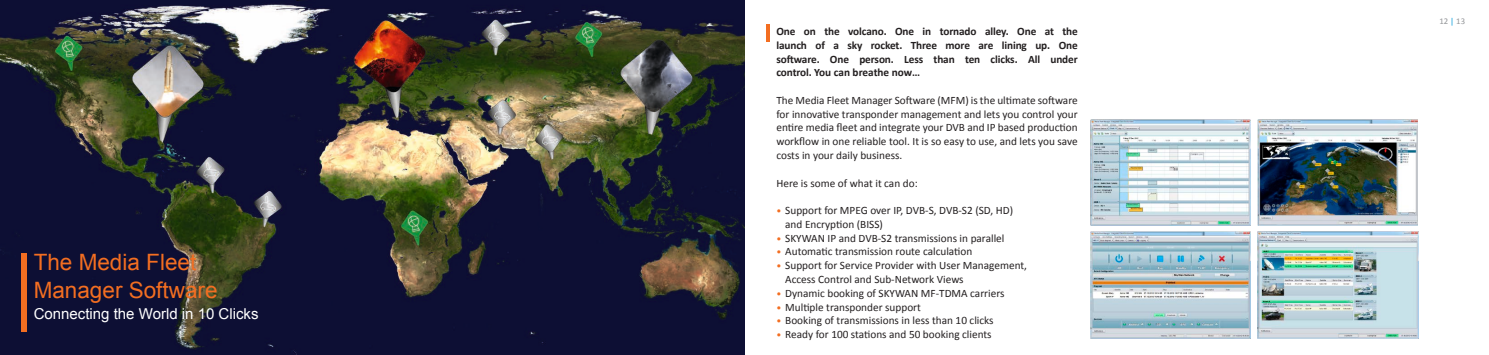
<style>
.page{position:relative;width:1489px;height:355px;background:#fff}
.page>*{position:absolute;margin:0;border:0;box-sizing:border-box;transform-origin:0 0}
.t1{font:22.5px/27.5px "Arial";color:#f36e21}
.t2{font:15px "Arial";color:#fff}
.t3{font:11.25px/13.8px "Calibri";color:#231f20}
.t4{font:700 11.25px/13.8px "Calibri";letter-spacing:-.01em;color:#231f20;text-align:justify}
.t5{font:8.75px "Calibri";color:#939598}
.s1{font-size:10px;color:#f36e21}
.s2{color:#0099da}
</style>
<div class="page">
<img style="left:0;top:0;width:744px;height:354px">
<img style="left:1090px;top:119px;width:160px;height:106px">
<img style="left:1090px;top:231px;width:160px;height:106px">
<img style="left:1257px;top:119px;width:160px;height:106px">
<img style="left:1257px;top:231px;width:160px;height:107px">
<div style="left:21px;top:253px;width:6px;height:78px;background:#f36e21"></div>
<svg style="left:766px;top:24px;width:3px;height:18px"></svg>
<h1 class="t1" style="left:34px;top:248px;width:185px">The Media Fleet<br>Manager Software</h1>
<h2 class="t2" style="left:34px;top:303px;width:226px">Connecting the World in 10 Clicks</h2>
<p class="t4" style="left:776px;top:24px;width:303px">One on the volcano. One in tornado alley. One at the launch of a sky rocket. Three more are lining up. One software. One person. Less than ten clicks. All under control. You can breathe now…</p>
<p class="t3" style="left:776px;top:93px;width:303px;text-align:justify">The Media Fleet Manager Software (MFM) is the ultimate software for innovative transponder management and lets you control your entire media fleet and integrate your DVB and IP based production workflow in one reliable tool. It is so easy to use, and lets you save costs in your daily business.</p>
<p class="t3" style="left:776px;top:176px;width:143px">Here is some of what it can do:</p>
<p class="t3" style="left:785px;top:203px;width:229px;text-indent:-9px"><span class="s1">•</span> Support for MPEG over IP, DVB-S, DVB-S2 (SD, HD) and Encryption (BISS)</p>
<p class="t3" style="left:776px;top:231px;width:229px"><span class="s1">•</span> SKYWAN IP and DVB-S2 transmissions in parallel</p>
<p class="t3" style="left:776px;top:244px;width:197px"><span class="s1">•</span> Automatic transmission route calculation</p>
<p class="t3" style="left:785px;top:258px;width:243px;text-indent:-9px"><span class="s1">•</span> Support for Service Provider with User Management,<br>Access Control and Sub-Network Views</p>
<p class="t3" style="left:776px;top:286px;width:229px"><span class="s1">•</span> Dynamic booking of SKYWAN MF-TDMA carriers</p>
<p class="t3" style="left:776px;top:299px;width:146px"><span class="s1">•</span> Multiple transponder support</p>
<p class="t3" style="left:776px;top:313px;width:219px"><span class="s1">•</span> Booking of transmissions in less than 10 clicks</p>
<p class="t3" style="left:776px;top:327px;width:217px"><span class="s1">•</span> Ready for 100 stations and 50 booking clients</p>
<p class="t5" style="left:1439px;top:16px;width:27px">12 <span class="s2">|</span> 13</p>
</div>
